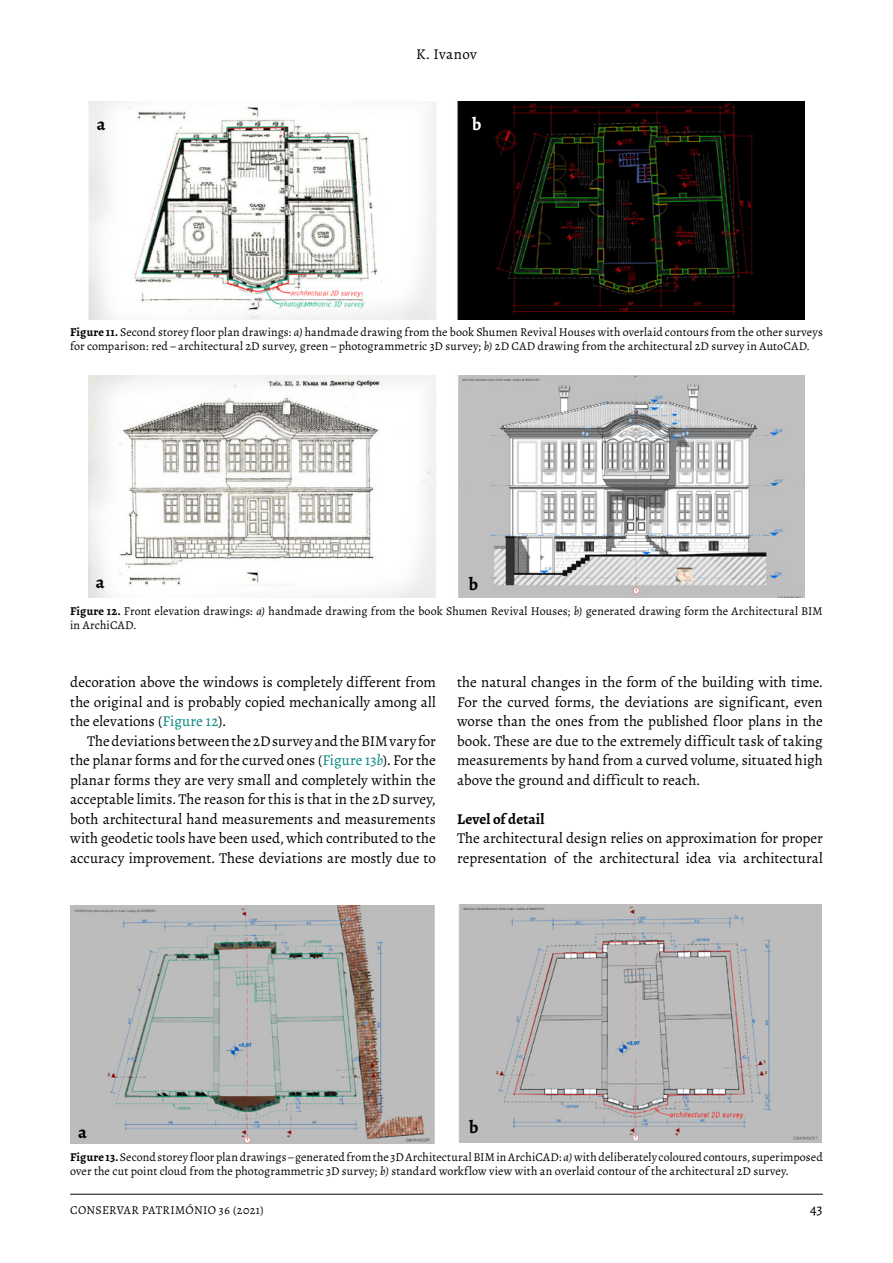
<style>
.page{position:relative;width:893px;height:1263px;background:#fff}
.page>*{position:absolute;margin:0;border:0;box-sizing:border-box;transform-origin:0 0}
.t1{font:700 18px "Alegreya";color:#000}
.t2{font:700 18px "Alegreya";color:#fff}
.t3{font:15px/19.5px "Alegreya";color:#000;text-align:justify}
.t4{font:700 15px "Alegreya";letter-spacing:.01em;color:#000}
.t5{font:12px/14.2px "Alegreya";letter-spacing:.01em;color:#000}
.s1{font-weight:700}
.s2{font-style:italic}
.s3{color:#00867e}
.s4{font-style:italic;color:#00867e}
</style>
<div class="page">
<hr style="left:70px;top:1194px;width:753px;height:1px;background:#000">
<img style="left:89px;top:101px;width:715px;height:218px">
<img style="left:89px;top:375px;width:715px;height:222px">
<img style="left:458px;top:905px;width:364px;height:238px">
<img style="left:70px;top:905px;width:365px;height:238px">
<p class="t3" style="left:416px;top:44px;width:62px">K. Ivanov</p>
<p class="t1" style="left:97px;top:112px;width:10px">a</p>
<p class="t2" style="left:472px;top:112px;width:11px">b</p>
<p class="t5" style="left:70px;top:325px;width:754px"><span class="s1">Figure 11.</span> Second storey floor plan drawings: <span class="s2">a)</span> handmade drawing from the book Shumen Revival Houses with overlaid contours from the other surveys for comparison: red – architectural 2D survey, green – photogrammetric 3D survey; <span class="s2">b)</span> 2D CAD drawing from the architectural 2D survey in AutoCAD.</p>
<p class="t1" style="left:96px;top:571px;width:10px">a</p>
<p class="t1" style="left:469px;top:572px;width:11px">b</p>
<p class="t5" style="left:70px;top:603px;width:754px"><span class="s1">Figure 12.</span> Front elevation drawings: <span class="s2">a)</span> handmade drawing from the book Shumen Revival Houses; <span class="s2">b)</span> generated drawing form the Architectural BIM in ArchiCAD.</p>
<p class="t3" style="left:70px;top:672px;width:367px">decoration above the windows is completely different from the original and is probably copied mechanically among all the elevations (<span class="s3">Figure 12</span>).</p>
<p class="t3" style="left:70px;top:731px;width:367px;text-indent:17px">The deviations between the 2D survey and the BIM vary for the planar forms and for the curved ones (<span class="s3">Figure 13</span><span class="s4">b</span>). For the planar forms they are very small and completely within the acceptable limits. The reason for this is that in the 2D survey, both architectural hand measurements and measurements with geodetic tools have been used, which contributed to the accuracy improvement. These deviations are mostly due to</p>
<p class="t3" style="left:457px;top:672px;width:367px">the natural changes in the form of the building with time.<br>For the curved forms, the deviations are significant, even worse than the ones from the published floor plans in the book. These are due to the extremely difficult task of taking measurements by hand from a curved volume, situated high above the ground and difficult to reach.</p>
<p class="t4" style="left:457px;top:809px;width:89px">Level of detail</p>
<p class="t3" style="left:457px;top:828px;width:367px">The architectural design relies on approximation for proper representation of the architectural idea via architectural</p>
<p class="t1" style="left:78px;top:1120px;width:10px">a</p>
<p class="t1" style="left:469px;top:1115px;width:11px">b</p>
<p class="t5" style="left:70px;top:1149px;width:754px"><span class="s1">Figure 13.</span> Second storey floor plan drawings – generated from the 3D Architectural BIM in ArchiCAD: <span class="s2">a)</span> with deliberately coloured contours, superimposed over the cut point cloud from the photogrammetric 3D survey; <span class="s2">b)</span> standard workflow view with an overlaid contour of the architectural 2D survey.</p>
<p class="t5" style="left:70px;top:1203px;width:195px">CONSERVAR PATRIMÓNIO 36 (2021)</p>
<p class="t3" style="left:810px;top:1199px;width:14px">43</p>
</div>
